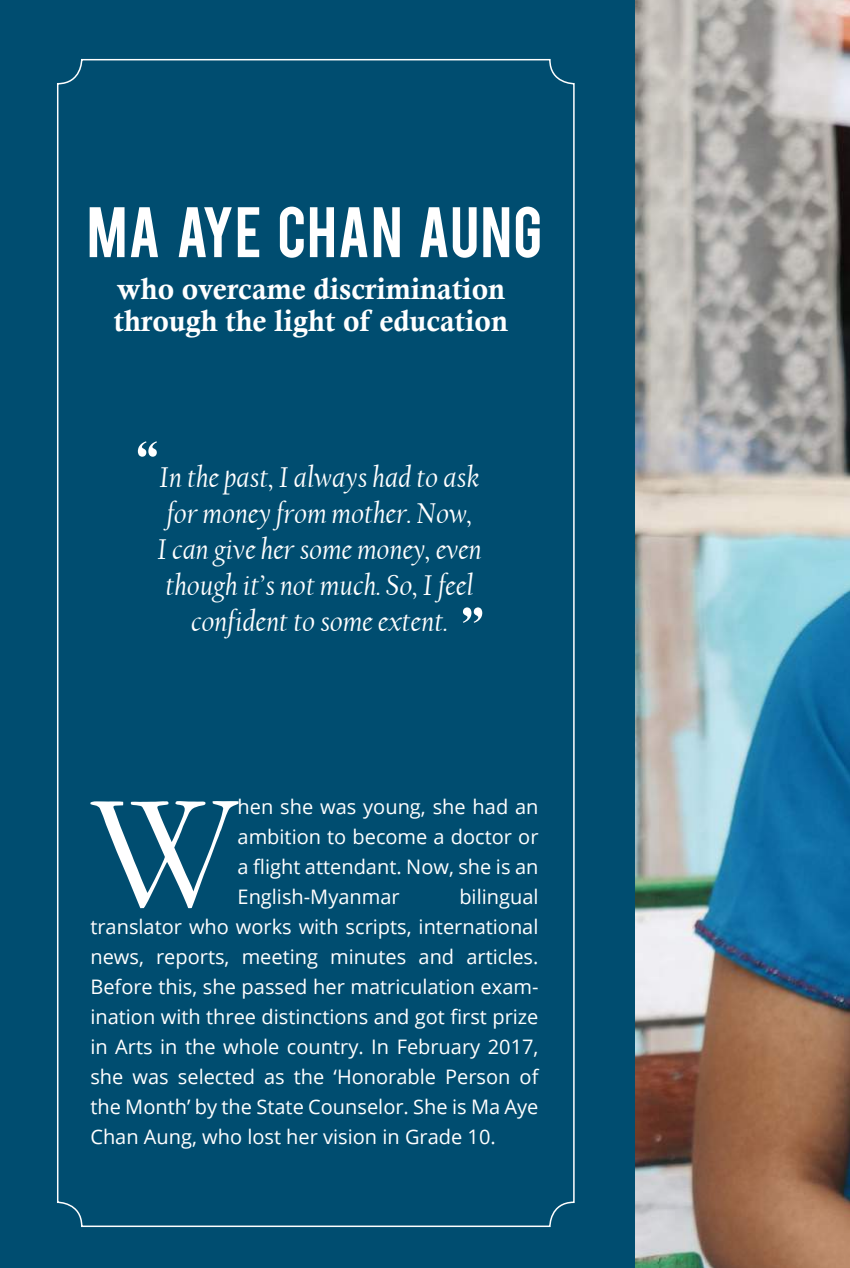
<style>
.page{position:relative;width:850px;height:1268px;background:#fff}
.page>*{position:absolute;margin:0;border:0;box-sizing:border-box;transform-origin:0 0}
.t1{font:164.4px "Garamond";color:#fff}
.t2{font:56px "Bebas";letter-spacing:.02em;color:#fff}
.t3{font:56px "Engravers";color:#fff}
.t4{font:italic 30px/36px "Californian FB";letter-spacing:.005em;color:#fff;text-align:center}
.t5{font:30px/32px "Calis MT Bol";color:#fff}
.t6{font:20px/30px "Open Sans";color:#fff;text-align:justify}
</style>
<div class="page">
<div style="left:0;top:0;width:637px;height:1267px;background:#004d70"></div>
<img style="left:635px;top:0;width:215px;height:1267px">
<h2 class="t2" style="left:87px;top:191px;width:456px">MA AYE CHAN AUNG</h2>
<h3 class="t5" style="left:114px;top:273px;width:396px">who overcame discrimination through the light of education</h3>
<h2 class="t3" style="left:131px;top:428px;width:35px">“</h2>
<h3 class="t4" style="left:157px;top:459px;width:326px">In the past, I always had to ask for money from mother. Now,<br>I can give her some money, even though it’s not much. So, I feel confident to some extent.</h3>
<h2 class="t3" style="left:456px;top:593px;width:35px">”</h2>
<h1 class="t1" style="left:92px;top:741px;width:147px">W</h1>
<p class="t6" style="left:237px;top:790px;width:302px">hen she was young, she had an ambition to become a doctor or a flight attendant. Now, she is an English-Myanmar</p>
<p class="t6" style="left:90px;top:880px;width:449px;text-indent:369px">bilingual translator who works with scripts, international news, reports, meeting minutes and articles.<br>Before this, she passed her matriculation exam&shy;ination with three distinctions and got first prize in Arts in the whole country. In February 2017, she was selected as the ‘Honorable Person of the Month’ by the State Counselor. She is Ma Aye Chan Aung, who lost her vision in Grade 10.</p>
</div>
